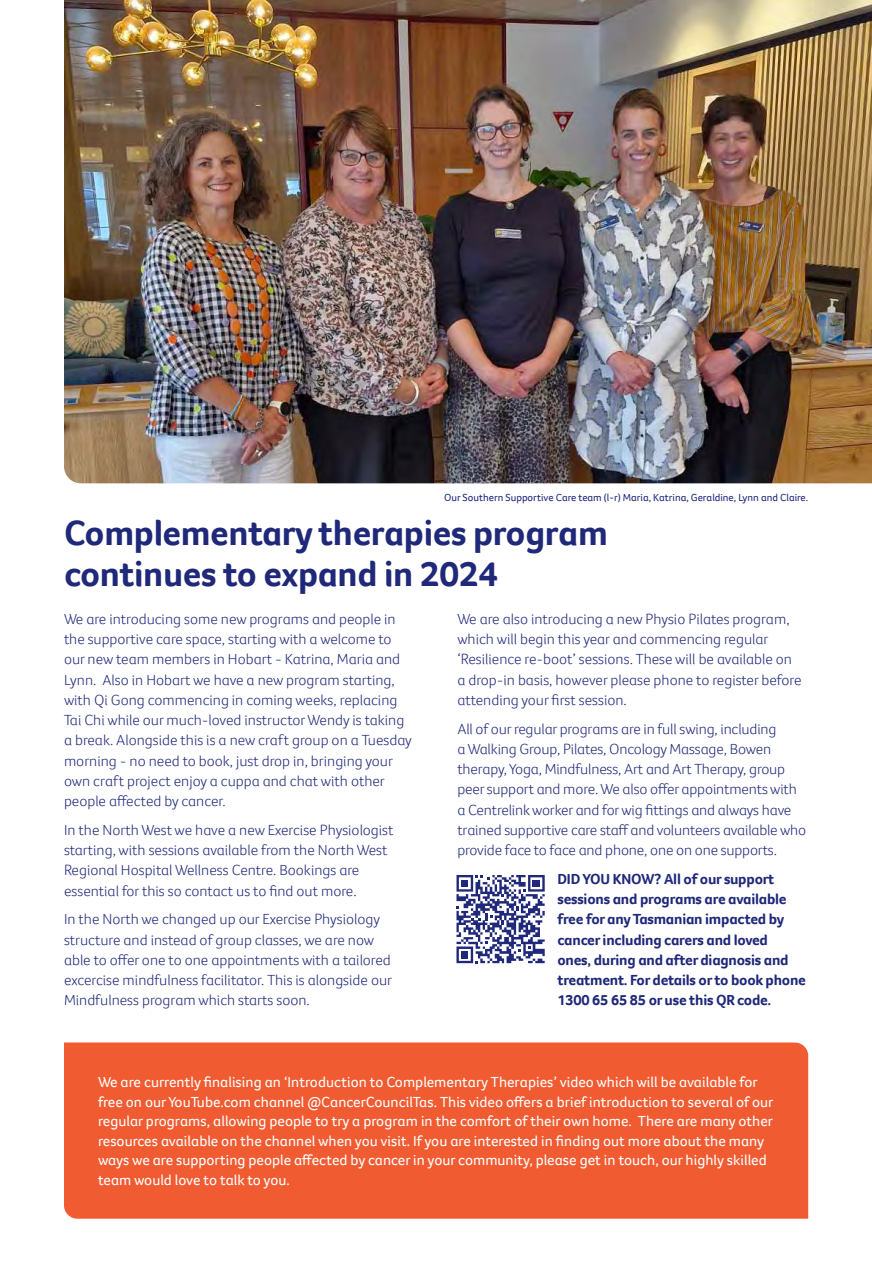
<style>
.page{position:relative;width:872px;height:1263px;background:#fff}
.page>*{position:absolute;margin:0;border:0;box-sizing:border-box;transform-origin:0 0}
.t1{font:700 36px/40.5px "Foco CC";letter-spacing:-.01em;color:#1f2879}
.t2{font:300 15px/20.2px "Foco CC";color:#1f2879}
.t3{font:15px/19.5px "Foco CC";color:#fff}
.t4{font:700 15px/20.2px "Foco CC";letter-spacing:-.015em;color:#1f2879}
.t5{font:10.5px "Foco CC";color:#1f2879}
</style>
<div class="page">
<div style="left:64px;top:1042px;width:744px;height:177px;background:#f15b31"></div>
<img style="left:64px;top:0;width:808px;height:483px">
<svg style="left:456px;top:875px;width:89px;height:88px"></svg>
<div style="left:461px;top:951px;width:7px;height:7px;background:#1f2879"></div>
<div style="left:533px;top:880px;width:7px;height:7px;background:#1f2879"></div>
<div style="left:461px;top:880px;width:7px;height:7px;background:#1f2879"></div>
<p class="t5" style="left:444px;top:490px;width:365px">Our Southern Supportive Care team (l-r) Maria, Katrina, Geraldine, Lynn and Claire.</p>
<h1 class="t1" style="left:64px;top:512px;width:545px">Complementary therapies program continues to expand in 2024</h1>
<p class="t2" style="left:64px;top:608px;width:349px">We are introducing some new programs and people in the supportive care space, starting with a welcome to our new team members in Hobart - Katrina, Maria and Lynn. Also in Hobart we have a new program starting, with Qi Gong commencing in coming weeks, replacing Tai Chi while our much-loved instructor Wendy is taking a break. Alongside this is a new craft group on a Tuesday morning - no need to book, just drop in, bringing your own craft project enjoy a cuppa and chat with other people affected by cancer.</p>
<p class="t2" style="left:64px;top:819px;width:331px">In the North West we have a new Exercise Physiologist starting, with sessions available from the North West Regional Hospital Wellness Centre. Bookings are essential for this so contact us to find out more.</p>
<p class="t2" style="left:64px;top:909px;width:330px">In the North we changed up our Exercise Physiology structure and instead of group classes, we are now able to offer one to one appointments with a tailored excercise mindfulness facilitator. This is alongside our Mindfulness program which starts soon.</p>
<p class="t2" style="left:457px;top:608px;width:346px">We are also introducing a new Physio Pilates program, which will begin this year and commencing regular ‘Resilience re-boot’ sessions. These will be available on a drop-in basis, however please phone to register before attending your first session.</p>
<p class="t2" style="left:457px;top:718px;width:350px">All of our regular programs are in full swing, including<br>a Walking Group, Pilates, Oncology Massage, Bowen therapy, Yoga, Mindfulness, Art and Art Therapy, group peer support and more. We also offer appointments with a Centrelink worker and for wig fittings and always have trained supportive care staff and volunteers available who provide face to face and phone, one on one supports.</p>
<p class="t4" style="left:557px;top:868px;width:250px">DID YOU KNOW? All of our support sessions and programs are available free for any Tasmanian impacted by cancer including carers and loved<br>ones, during and after diagnosis and treatment. For details or to book phone 1300 65 65 85 or use this QR code.</p>
<p class="t3" style="left:98px;top:1072px;width:677px">We are currently finalising an ‘Introduction to Complementary Therapies’ video which will be available for free on our YouTube.com channel @CancerCouncilTas. This video offers a brief introduction to several of our regular programs, allowing people to try a program in the comfort of their own home. There are many other resources available on the channel when you visit. If you are interested in finding out more about the many ways we are supporting people affected by cancer in your community, please get in touch, our highly skilled team would love to talk to you.</p>
</div>
